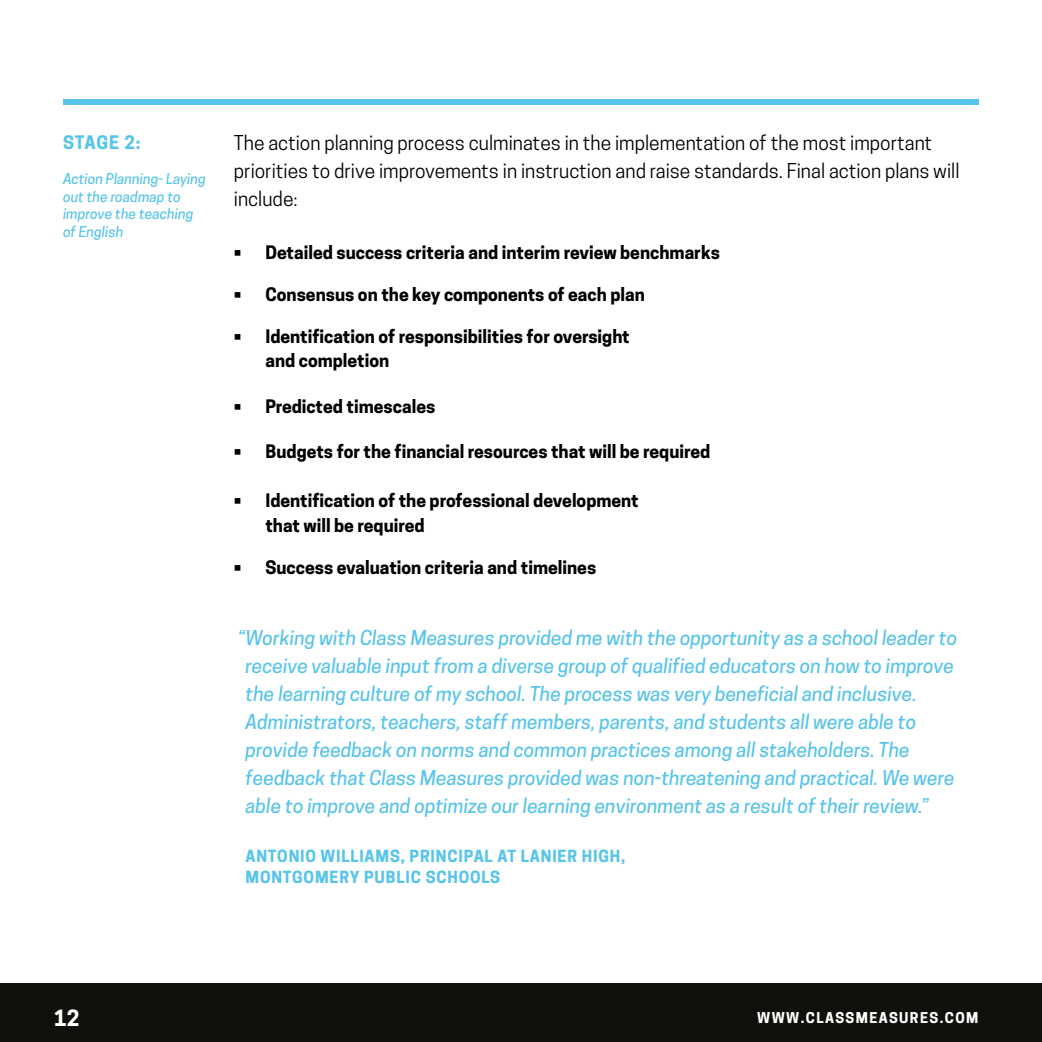
<style>
.page{position:relative;width:1042px;height:1042px;background:#fff}
.page>*{position:absolute;margin:0;border:0;box-sizing:border-box;transform-origin:0 0}
.t1{font:700 21px "Cooper Hewitt";color:#fff}
.t2{font:italic 500 19.25px/28px "Cooper Hewitt";color:#59c4e9}
.t3{font:19.25px/28px "Cooper Hewitt";color:#000}
.t4{font:700 17.5px/24.5px "Cooper Hewitt";color:#000}
.t5{font:700 17.5px "Cooper Hewitt";letter-spacing:.045em;color:#59c4e9}
.t6{font:700 15.75px/21px "Cooper Hewitt";letter-spacing:.05em;color:#59c4e9}
.t7{font:italic 500 14px/17.5px "Cooper Hewitt";color:#59c4e9}
.t8{font:700 14px "Cooper Hewitt";letter-spacing:.1em;color:#fff}
.s1{font-weight:700;font-style:normal;color:#fff}
</style>
<div class="page">
<div style="left:0;top:983px;width:1042px;height:59px;background:#11100d"></div>
<div style="left:63px;top:99px;width:916px;height:5px;background:#59c4e9"></div>
<p class="t5" style="left:63px;top:132px;width:79px">STAGE 2:</p>
<p class="t7" style="left:63px;top:170px;width:144px">Action Planning- Laying out the roadmap to improve the teaching of English <span class="s1">Learners</span></p>
<p class="t3" style="left:234px;top:129px;width:727px">The action planning process culminates in the implementation of the most important priorities to drive improvements in instruction and raise standards. Final action plans will include:</p>
<p class="t4" style="left:234px;top:240px;width:487px">• Detailed success criteria and interim review benchmarks</p>
<p class="t4" style="left:234px;top:282px;width:412px">• Consensus on the key components of each plan</p>
<p class="t4" style="left:265px;top:324px;width:366px;text-indent:-32px">• Identification of responsibilities for oversight and completion</p>
<p class="t4" style="left:234px;top:394px;width:203px">• Predicted timescales</p>
<p class="t4" style="left:234px;top:440px;width:478px">• Budgets for the financial resources that will be required</p>
<p class="t4" style="left:265px;top:489px;width:375px;text-indent:-32px">• Identification of the professional development that will be required</p>
<p class="t4" style="left:234px;top:555px;width:364px">• Success evaluation criteria and timelines</p>
<p class="t2" style="left:245px;top:624px;width:713px;text-indent:-8px">“Working with Class Measures provided me with the opportunity as a school leader to receive valuable input from a diverse group of qualified educators on how to improve the learning culture of my school. The process was very beneficial and inclusive.<br>Administrators, teachers, staff members, parents, and students all were able to provide feedback on norms and common practices among all stakeholders. The feedback that Class Measures provided was non-threatening and practical. We were able to improve and optimize our learning environment as a result of their review.”</p>
<p class="t6" style="left:245px;top:845px;width:381px">ANTONIO WILLIAMS, PRINCIPAL AT LANIER HIGH,<br>MONTGOMERY PUBLIC SCHOOLS</p>
<p class="t1" style="left:54px;top:1005px;width:27px">12</p>
<p class="t8" style="left:757px;top:1009px;width:223px">WWW.CLASSMEASURES.COM</p>
</div>
